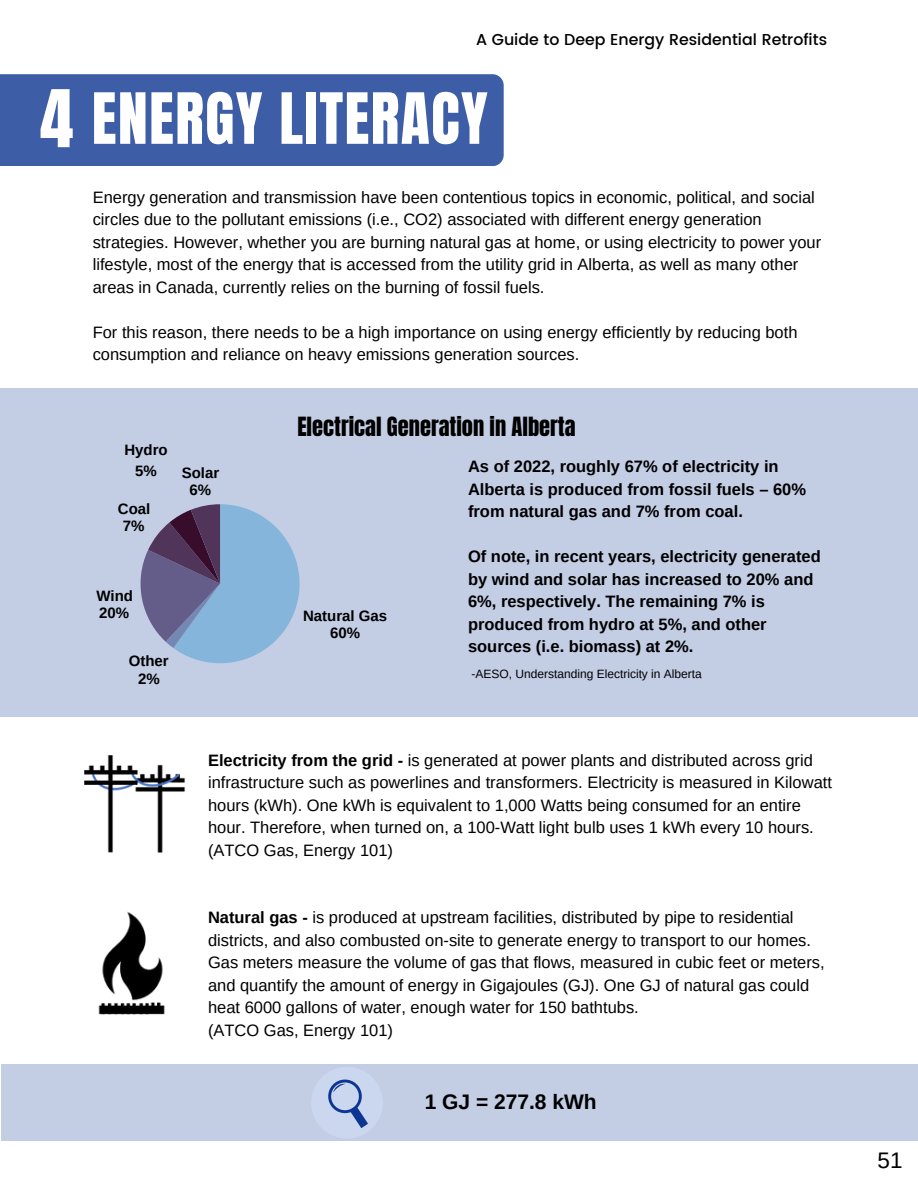
<style>
.page{position:relative;width:918px;height:1188px;background:#fff}
.page>*{position:absolute;margin:0;border:0;box-sizing:border-box;transform-origin:0 0}
.t1{font:67.5px "Anton";color:#fff}
.t2{font:60px "Anton";letter-spacing:.025em;color:#fff}
.t3{font:22.5px "Anton";color:#000}
.t4{font:22.5px "Arimo";color:#000}
.t5{font:700 21px "Arimo";color:#000}
.t6{font:16.5px/22.5px "Arimo";color:#000}
.t7{font:700 16.5px/22.5px "Arimo";color:#000}
.t8{font:500 15.75px "Poppins";color:#000}
.t9{font:700 15px/17.4px "Arimo";color:#000;text-align:center}
.t10{font:12px "Arimo";color:#000}
.s1{font-weight:700}
</style>
<div class="page">
<div style="left:1px;top:388px;width:917px;height:329px;background:#c3cde4"></div>
<img style="left:98px;top:911px;width:67px;height:104px">
<img style="left:84px;top:756px;width:101px;height:97px">
<div style="left:0;top:74px;width:504px;height:92px;background:#3d5ea7"></div>
<div style="left:1px;top:1065px;width:917px;height:76px;background:#c3cde4"></div>
<div style="left:311px;top:1067px;width:72px;height:72px;background:#cbd6ef;border-radius:50%"></div>
<svg style="left:328px;top:1079px;width:40px;height:49px"></svg>
<svg style="left:141px;top:504px;width:159px;height:159px"></svg>
<p class="t8" style="left:476px;top:30px;width:352px">A Guide to Deep Energy Residential Retrofits</p>
<p class="t1" style="left:40px;top:70px;width:35px">4</p>
<h4 class="t2" style="left:92px;top:76px;width:397px">ENERGY LITERACY</h4>
<p class="t6" style="left:93px;top:186px;width:730px">Energy generation and transmission have been contentious topics in economic, political, and social circles due to the pollutant emissions (i.e., CO2) associated with different energy generation strategies. However, whether you are burning natural gas at home, or using electricity to power your lifestyle, most of the energy that is accessed from the utility grid in Alberta, as well as many other areas in Canada, currently relies on the burning of fossil fuels.</p>
<h4 class="t6" style="left:93px;top:321px;width:706px">For this reason, there needs to be a high importance on using energy efficiently by reducing both consumption and reliance on heavy emissions generation sources.</h4>
<p class="t9" style="left:124px;top:440px;width:45px;line-height:20.2px">Hydro<br>5%</p>
<p class="t9" style="left:118px;top:500px;width:34px">Coal<br>7%</p>
<p class="t9" style="left:182px;top:464px;width:39px">Solar<br>6%</p>
<p class="t9" style="left:97px;top:587px;width:38px;text-align:left">Wind<br>20%</p>
<p class="t9" style="left:129px;top:652px;width:41px">Other<br>2%</p>
<h1 class="t3" style="left:297px;top:410px;width:280px">Electrical Generation in Alberta</h1>
<p class="t9" style="left:303px;top:607px;width:86px">Natural Gas<br>60%</p>
<h4 class="t7" style="left:468px;top:455px;width:340px">As of 2022, roughly 67% of electricity in<br>Alberta is produced from fossil fuels – 60% from natural gas and 7% from coal.</h4>
<p class="t7" style="left:468px;top:545px;width:354px">Of note, in recent years, electricity generated by wind and solar has increased to 20% and 6%, respectively. The remaining 7% is produced from hydro at 5%, and other sources (i.e. biomass) at 2%.</p>
<h5 class="t10" style="left:471px;top:667px;width:232px">-AESO, Understanding Electricity in Alberta</h5>
<h3 class="t6" style="left:208px;top:749px;width:626px"><span class="s1">Electricity from the grid -</span> is generated at power plants and distributed across grid infrastructure such as powerlines and transformers. Electricity is measured in Kilowatt hours (kWh). One kWh is equivalent to 1,000 Watts being consumed for an entire hour. Therefore, when turned on, a 100-Watt light bulb uses 1 kWh every 10 hours. (ATCO Gas, Energy 101)</h3>
<h4 class="t6" style="left:208px;top:906px;width:618px"><span class="s1">Natural gas -</span> is produced at upstream facilities, distributed by pipe to residential districts, and also combusted on-site to generate energy to transport to our homes.<br>Gas meters measure the volume of gas that flows, measured in cubic feet or meters, and quantify the amount of energy in Gigajoules (GJ). One GJ of natural gas could heat 6000 gallons of water, enough water for 150 bathtubs.<br>(ATCO Gas, Energy 101)</h4>
<h5 class="t5" style="left:425px;top:1090px;width:174px">1 GJ = 277.8 kWh</h5>
<h3 class="t4" style="left:878px;top:1147px;width:27px">51</h3>
</div>
